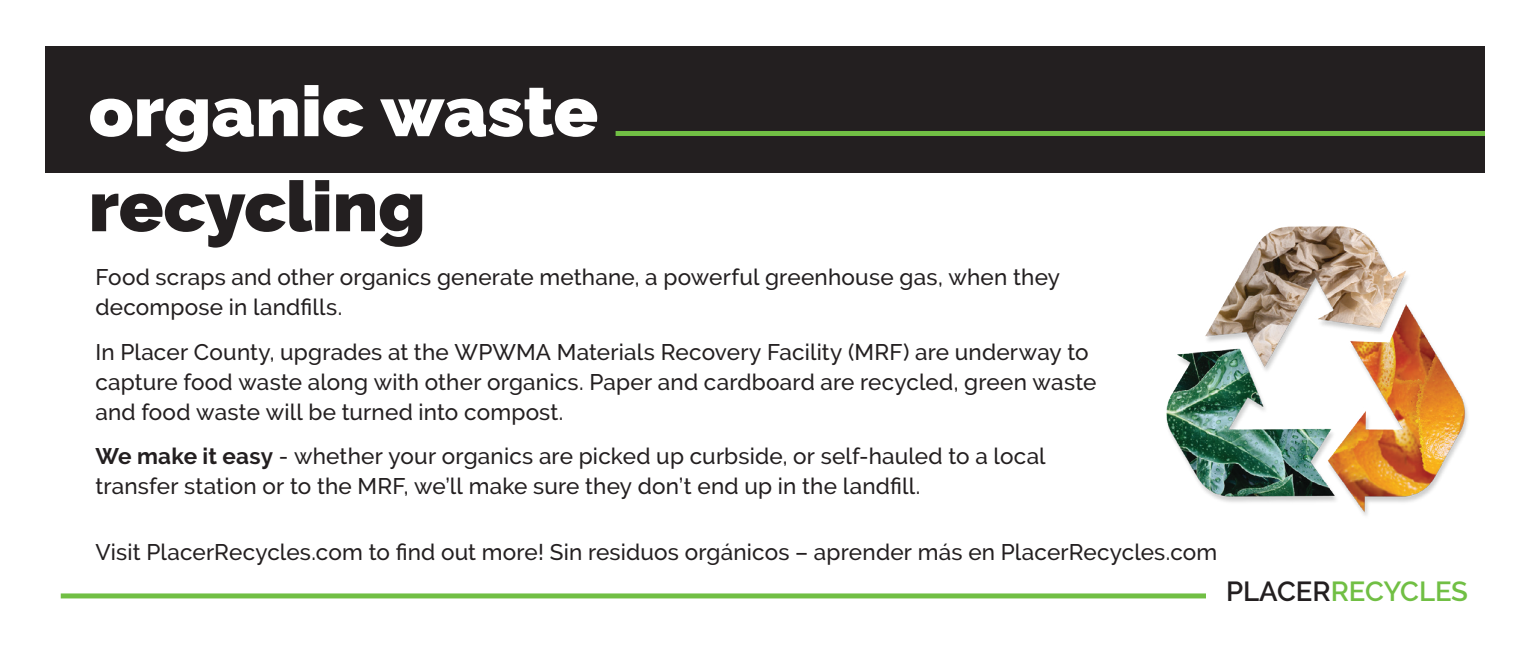
<style>
.page{position:relative;width:1530px;height:661px;background:#fff}
.page>*{position:absolute;margin:0;border:0;box-sizing:border-box;transform-origin:0 0}
.t1{font:900 70px/95px "Raleway";letter-spacing:-.005em;color:#fff;scale:1.05 1}
.t2{font:600 27.5px "Raleway";color:#71bf44}
.t3{font:500 22.5px/30px "Raleway";letter-spacing:.01em;color:#231f20}
.s1{color:#231f20}
.s2{font-weight:700}
</style>
<div class="page">
<div style="left:0;top:0;width:1530px;height:172px;background:#231f20"></div>
<div style="left:616px;top:131px;width:869px;height:5px;background:#71bf44"></div>
<div style="left:61px;top:593px;width:1145px;height:5px;background:#71bf44"></div>
<img style="left:1166px;top:226px;width:302px;height:290px">
<div style="left:0;top:0;width:1530px;height:45px;background:#fff"></div>
<div style="left:0;top:0;width:45px;height:661px;background:#fff"></div>
<div style="left:1485px;top:0;width:45px;height:661px;background:#fff"></div>
<p class="t1" style="left:89px;top:64px;width:487px">organic waste <span class="s1">recycling</span></p>
<p class="t3" style="left:95px;top:262px;width:966px">Food scraps and other organics generate methane, a powerful greenhouse gas, when they decompose in landfills.</p>
<p class="t3" style="left:95px;top:337px;width:1003px">In Placer County, upgrades at the WPWMA Materials Recovery Facility (MRF) are underway to capture food waste along with other organics. Paper and cardboard are recycled, green waste and food waste will be turned into compost.</p>
<p class="t3" style="left:95px;top:441px;width:952px"><span class="s2">We make it easy</span> - whether your organics are picked up curbside, or self-hauled to a local transfer station or to the MRF, we’ll make sure they don’t end up in the landfill.</p>
<p class="t3" style="left:95px;top:537px;width:1124px">Visit PlacerRecycles.com to find out more! Sin residuos orgánicos – aprender más en PlacerRecycles.com</p>
<p class="t2" style="left:1226px;top:576px;width:243px"><span class="s1">PLACER</span>RECYCLES</p>
</div>
